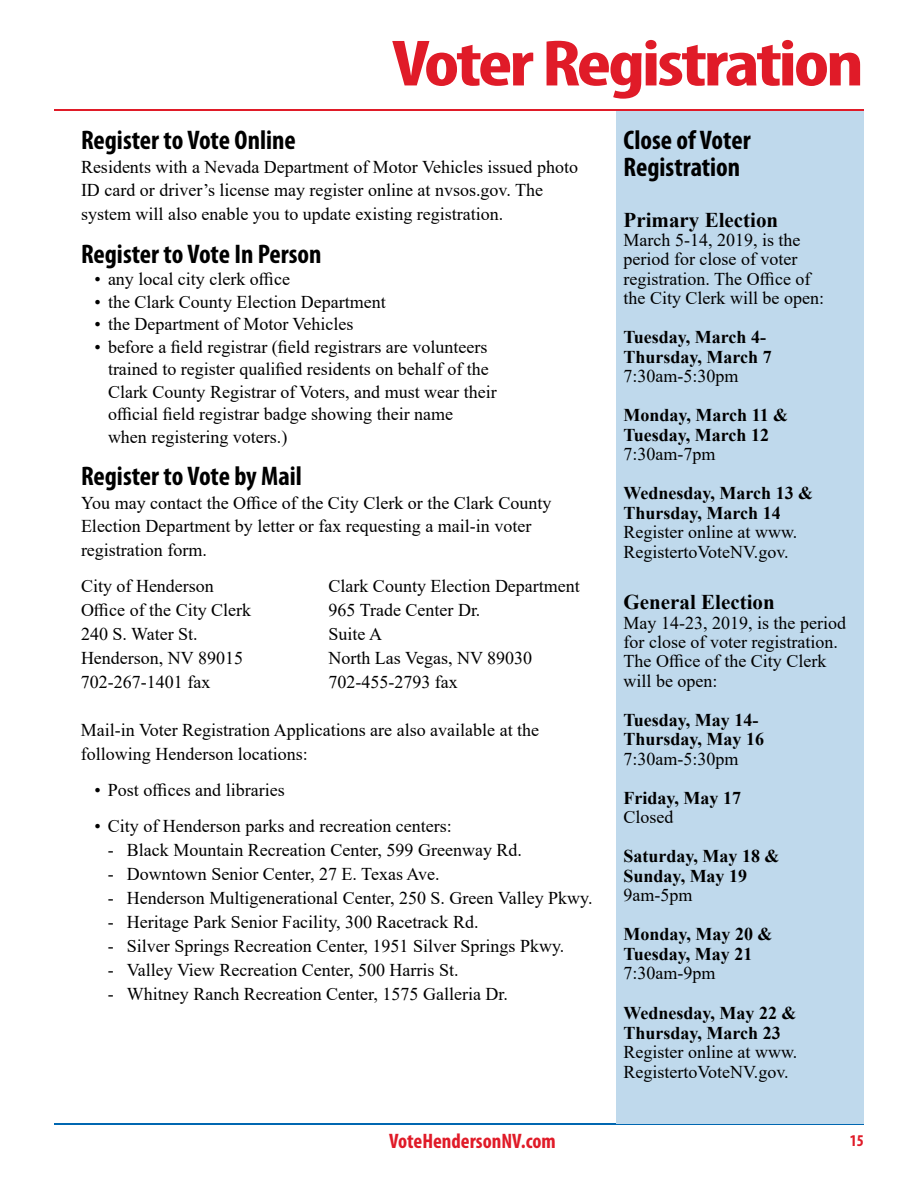
<style>
.page{position:relative;width:918px;height:1188px;background:#fff}
.page>*{position:absolute;margin:0;border:0;box-sizing:border-box;transform-origin:0 0}
.t1{font:700 condensed 66px "Myriad Pro";letter-spacing:-.04em;color:#e01b28;scale:1.25 1}
.t2{font:700 condensed 27px/27px "Myriad Pro";color:#000}
.t3{font:700 21px "Times New Roman";color:#000}
.t4{font:700 condensed 21px "Myriad Pro";color:#e01b28}
.t5{font:18px/19.5px "Times New Roman";color:#000}
.t6{font:700 18px/19.5px "Times New Roman";color:#000}
.t7{font:700 condensed 16.5px "Myriad Pro";color:#e01b28}
</style>
<div class="page">
<hr style="left:54px;top:109px;width:810px;height:2px;background:#e01b28">
<hr style="left:54px;top:1123px;width:810px;height:2px;background:#0067b1">
<div style="left:616px;top:111px;width:248px;height:1012px;background:#bfd9ec"></div>
<h1 class="t1" style="left:392px;top:22px;width:379px">Voter Registration</h1>
<h2 class="t2" style="left:81px;top:125px;width:216px">Register to Vote Online</h2>
<p class="t5" style="left:81px;top:154px;width:499px;line-height:24px">Residents with a Nevada Department of Motor Vehicles issued photo<br>ID card or driver’s license may register online at nvsos.gov. The system will also enable you to update existing registration.</p>
<h2 class="t2" style="left:81px;top:239px;width:242px">Register to Vote In Person</h2>
<p class="t5" style="left:94px;top:269px;width:197px">• any local city clerk office</p>
<p class="t5" style="left:94px;top:291px;width:293px">• the Clark County Election Department</p>
<p class="t5" style="left:94px;top:314px;width:261px">• the Department of Motor Vehicles</p>
<p class="t5" style="left:108px;top:335px;width:390px;line-height:22.5px;text-indent:-14px">• before a field registrar (field registrars are volunteers trained to register qualified residents on behalf of the Clark County Registrar of Voters, and must wear their official field registrar badge showing their name<br>when registering voters.)</p>
<h2 class="t2" style="left:81px;top:461px;width:222px">Register to Vote by Mail</h2>
<p class="t5" style="left:81px;top:490px;width:472px;line-height:24px">You may contact the Office of the City Clerk or the Clark County<br>Election Department by letter or fax requesting a mail-in voter registration form.</p>
<p class="t5" style="left:81px;top:576px;width:134px">City of Henderson</p>
<p class="t5" style="left:328px;top:576px;width:253px">Clark County Election Department</p>
<p class="t5" style="left:81px;top:600px;width:172px">Office of the City Clerk</p>
<p class="t5" style="left:329px;top:600px;width:153px">965 Trade Center Dr.</p>
<p class="t5" style="left:81px;top:624px;width:118px">240 S. Water St.</p>
<p class="t5" style="left:328px;top:624px;width:55px">Suite A</p>
<p class="t5" style="left:81px;top:648px;width:164px">Henderson, NV 89015</p>
<p class="t5" style="left:328px;top:648px;width:205px">North Las Vegas, NV 89030</p>
<p class="t5" style="left:81px;top:672px;width:131px">702-267-1401 fax</p>
<p class="t5" style="left:328px;top:672px;width:131px">702-455-2793 fax</p>
<p class="t5" style="left:81px;top:718px;width:460px;line-height:24px">Mail-in Voter Registration Applications are also available at the following Henderson locations:</p>
<p class="t5" style="left:94px;top:780px;width:192px">• Post offices and libraries</p>
<p class="t5" style="left:94px;top:816px;width:359px">• City of Henderson parks and recreation centers:</p>
<p class="t5" style="left:108px;top:840px;width:416px">- Black Mountain Recreation Center, 599 Greenway Rd.</p>
<p class="t5" style="left:108px;top:864px;width:333px">- Downtown Senior Center, 27 E. Texas Ave.</p>
<p class="t5" style="left:108px;top:888px;width:486px">- Henderson Multigenerational Center, 250 S. Green Valley Pkwy.</p>
<p class="t5" style="left:108px;top:912px;width:372px">- Heritage Park Senior Facility, 300 Racetrack Rd.</p>
<p class="t5" style="left:108px;top:936px;width:458px">- Silver Springs Recreation Center, 1951 Silver Springs Pkwy.</p>
<p class="t5" style="left:108px;top:960px;width:352px">- Valley View Recreation Center, 500 Harris St.</p>
<p class="t5" style="left:108px;top:984px;width:402px">- Whitney Ranch Recreation Center, 1575 Galleria Dr.</p>
<p class="t4" style="left:389px;top:1128px;width:168px">VoteHendersonNV.com</p>
<h2 class="t2" style="left:624px;top:125px;width:128px">Close of Voter<br>Registration</h2>
<p class="t3" style="left:624px;top:204px;width:156px">Primary Election</p>
<p class="t5" style="left:624px;top:230px;width:202px">March 5-14, 2019, is the period for close of voter registration. The Office of the City Clerk will be open:</p>
<p class="t6" style="left:624px;top:327px;width:150px">Tuesday, March 4-<br>Thursday, March 7</p>
<p class="t5" style="left:624px;top:366px;width:117px">7:30am-5:30pm</p>
<p class="t6" style="left:624px;top:405px;width:166px">Monday, March 11 &amp;<br>Tuesday, March 12</p>
<p class="t5" style="left:624px;top:444px;width:93px">7:30am-7pm</p>
<p class="t6" style="left:624px;top:483px;width:191px">Wednesday, March 13 &amp;<br>Thursday, March 14</p>
<p class="t5" style="left:624px;top:522px;width:175px">Register online at www.<br>RegistertoVoteNV.gov.</p>
<p class="t3" style="left:624px;top:587px;width:153px">General Election</p>
<p class="t5" style="left:624px;top:612px;width:224px">May 14-23, 2019, is the period for close of voter registration.<br>The Office of the City Clerk will be open:</p>
<p class="t6" style="left:624px;top:710px;width:142px">Tuesday, May 14-<br>Thursday, May 16</p>
<p class="t5" style="left:624px;top:749px;width:117px">7:30am-5:30pm</p>
<p class="t6" style="left:624px;top:788px;width:119px">Friday, May 17</p>
<p class="t5" style="left:624px;top:807px;width:52px">Closed</p>
<p class="t6" style="left:624px;top:846px;width:158px">Saturday, May 18 &amp;<br>Sunday, May 19</p>
<p class="t5" style="left:624px;top:885px;width:70px">9am-5pm</p>
<p class="t6" style="left:624px;top:924px;width:151px">Monday, May 20 &amp;<br>Tuesday, May 21</p>
<p class="t5" style="left:624px;top:963px;width:93px">7:30am-9pm</p>
<p class="t6" style="left:624px;top:1003px;width:175px">Wednesday, May 22 &amp;<br>Thursday, March 23</p>
<p class="t5" style="left:624px;top:1042px;width:175px">Register online at www.<br>RegistertoVoteNV.gov.</p>
<p class="t7" style="left:850px;top:1131px;width:16px">15</p>
</div>
